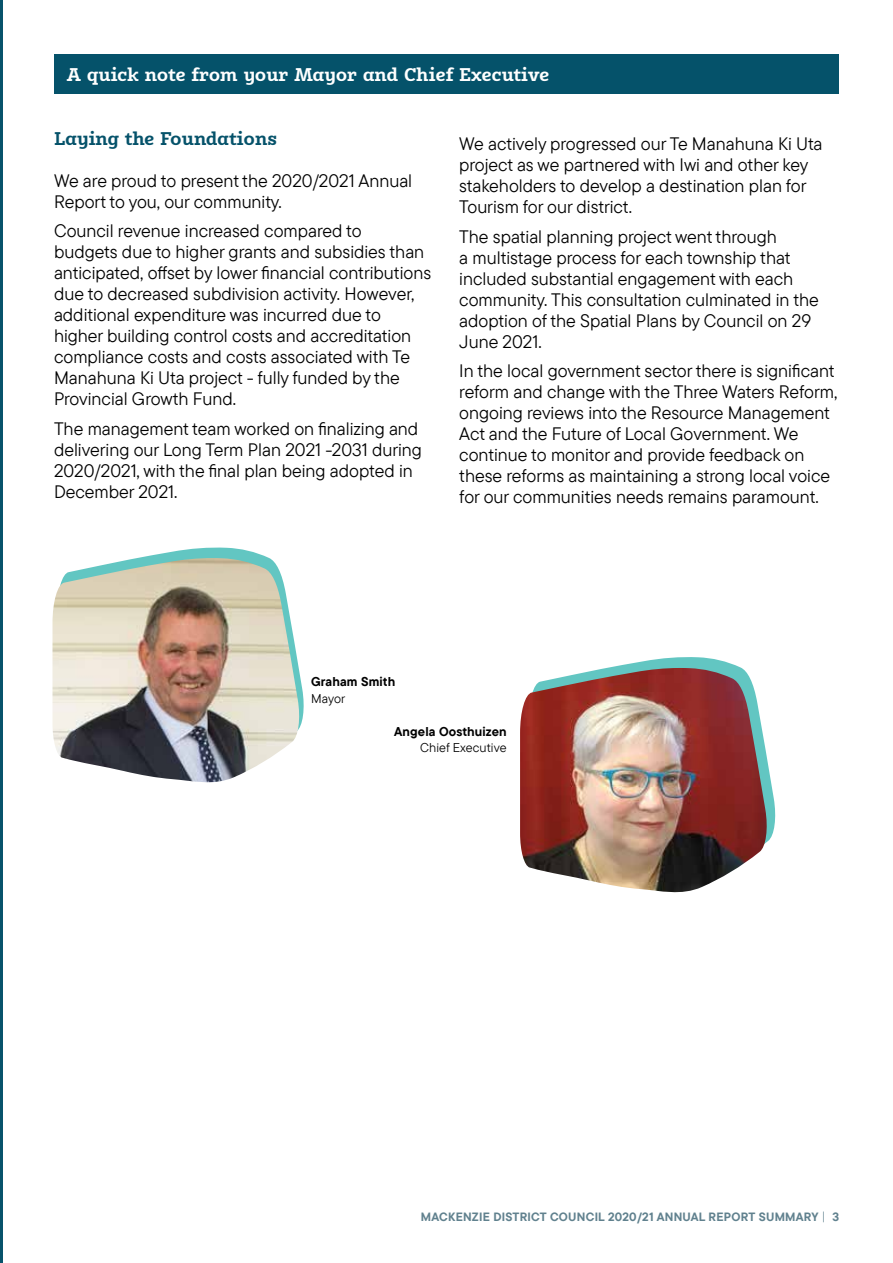
<style>
.page{position:relative;width:893px;height:1263px;background:#fff}
.page>*{position:absolute;margin:0;border:0;box-sizing:border-box;transform-origin:0 0}
.t1{font:18px/21px "TT Commons Pro";color:#000}
.t2{font:700 18px "Karbid Slab Pro";color:#fff}
.t3{font:700 18px "Karbid Slab Pro";letter-spacing:-.005em;color:#05526a}
.t4{font:700 12.75px "TT Commons Pro";letter-spacing:.01em;color:#000}
.t5{font:12.75px "TT Commons Pro";letter-spacing:.01em;color:#000}
.t6{font:700 12px "TT Commons Pro";letter-spacing:.02em;color:#60818e}
.s1{font-weight:400}
</style>
<div class="page">
<hr style="left:0;top:0;width:2px;height:1263px;background:#07536b">
<div style="left:54px;top:54px;width:785px;height:40px;background:#05526a"></div>
<svg style="left:607px;top:657px;width:169px;height:184px"></svg>
<img style="left:520px;top:668px;width:248px;height:225px">
<svg style="left:138px;top:547px;width:166px;height:177px"></svg>
<img style="left:52px;top:558px;width:249px;height:225px">
<p class="t2" style="left:67px;top:62px;width:484px">A quick note from your Mayor and Chief Executive</p>
<p class="t3" style="left:54px;top:126px;width:225px">Laying the Foundations</p>
<p class="t1" style="left:54px;top:170px;width:360px">We are proud to present the 2020/2021 Annual<br>Report to you, our community.</p>
<p class="t1" style="left:54px;top:221px;width:379px">Council revenue increased compared to<br>budgets due to higher grants and subsidies than anticipated, offset by lower financial contributions due to decreased subdivision activity. However, additional expenditure was incurred due to higher building control costs and accreditation compliance costs and costs associated with Te Manahuna Ki Uta project - fully funded by the Provincial Growth Fund.</p>
<p class="t1" style="left:54px;top:418px;width:369px">The management team worked on finalizing and delivering our Long Term Plan 2021 -2031 during 2020/2021, with the final plan being adopted in December 2021.</p>
<p class="t1" style="left:459px;top:133px;width:365px">We actively progressed our Te Manahuna Ki Uta project as we partnered with Iwi and other key stakeholders to develop a destination plan for Tourism for our district.</p>
<p class="t1" style="left:459px;top:226px;width:361px">The spatial planning project went through<br>a multistage process for each township that included substantial engagement with each community. This consultation culminated in the adoption of the Spatial Plans by Council on 29<br>June 2021.</p>
<p class="t1" style="left:459px;top:360px;width:380px">In the local government sector there is significant reform and change with the Three Waters Reform, ongoing reviews into the Resource Management Act and the Future of Local Government. We continue to monitor and provide feedback on these reforms as maintaining a strong local voice for our communities needs remains paramount.</p>
<p class="t4" style="left:311px;top:672px;width:86px">Graham Smith</p>
<p class="t5" style="left:311px;top:689px;width:36px">Mayor</p>
<p class="t4" style="left:394px;top:721px;width:114px">Angela Oosthuizen</p>
<p class="t5" style="left:420px;top:739px;width:88px">Chief Executive</p>
<p class="t6" style="left:421px;top:1208px;width:420px">MACKENZIE DISTRICT COUNCIL 2020/21 ANNUAL REPORT SUMMARY <span class="s1">|</span> 3</p>
</div>
